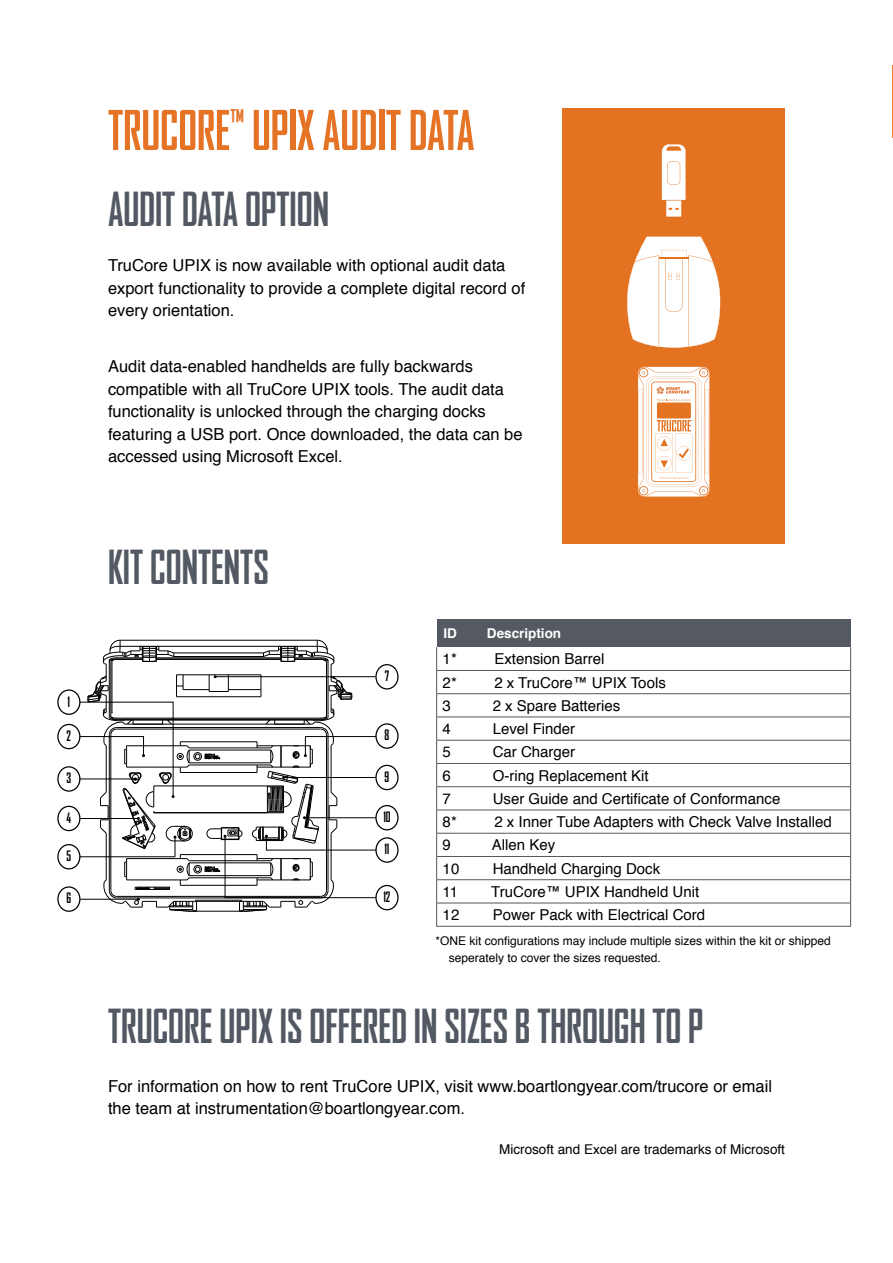
<style>
.page{position:relative;width:893px;height:1263px;background:#fff}
.page>*{position:absolute;margin:0;border:0;box-sizing:border-box;transform-origin:0 0}
.t1{font:700 condensed 52.5px "Agency FB";color:#e57326}
.t2{font:700 condensed 45px "Agency FB";color:#525962}
.t3{font:16.5px/22.5px "Helvetica";color:#000}
.t4{font:15px "Helvetica";color:#000}
.t5{font:700 condensed 13.8px "Agency FB";color:#000}
.t6{font:13.5px "Helvetica";color:#000}
.t7{font:700 13.5px "Helvetica";color:#fff}
.t8{font:12px/16.5px "Helvetica";color:#000}
</style>
<div class="page">
<hr style="left:892px;top:65px;width:1px;height:72px;background:#f47b29">
<div style="left:562px;top:108px;width:223px;height:435px;background:#e37321"></div>
<svg style="left:662px;top:144px;width:24px;height:73px;background:#f9e5d6"></svg>
<svg style="left:627px;top:237px;width:94px;height:111px;background:#fae9dd"></svg>
<svg style="left:638px;top:366px;width:72px;height:131px;background:#f9e3d3"></svg>
<hr style="left:215px;top:676px;width:160px;height:1px;background:#000">
<hr style="left:284px;top:777px;width:92px;height:1px;background:#000">
<hr style="left:304px;top:817px;width:72px;height:1px;background:#000">
<hr style="left:80px;top:778px;width:55px;height:1px;background:#000">
<hr style="left:80px;top:818px;width:58px;height:1px;background:#000">
<hr style="left:266px;top:850px;width:110px;height:1px;background:#000">
<hr style="left:80px;top:856px;width:95px;height:1px;background:#000">
<hr style="left:225px;top:897px;width:151px;height:1px;background:#000">
<hr style="left:80px;top:702px;width:93px;height:1px;background:#000">
<hr style="left:80px;top:899px;width:58px;height:1px;background:#000">
<div style="left:57px;top:689px;width:23px;height:26px;border:1px solid #000;border-radius:50%"></div>
<div style="left:57px;top:724px;width:23px;height:25px;border:1px solid #000;border-radius:50%"></div>
<div style="left:57px;top:766px;width:23px;height:26px;border:1px solid #000;border-radius:50%"></div>
<div style="left:57px;top:806px;width:23px;height:25px;border:1px solid #000;border-radius:50%"></div>
<div style="left:57px;top:844px;width:23px;height:25px;border:1px solid #000;border-radius:50%"></div>
<div style="left:57px;top:886px;width:23px;height:26px;border:1px solid #000;border-radius:50%"></div>
<div style="left:375px;top:664px;width:24px;height:25px;border:1px solid #000;border-radius:50%"></div>
<div style="left:375px;top:723px;width:24px;height:26px;border:1px solid #000;border-radius:50%"></div>
<div style="left:375px;top:765px;width:24px;height:25px;border:1px solid #000;border-radius:50%"></div>
<div style="left:375px;top:805px;width:24px;height:25px;border:1px solid #000;border-radius:50%"></div>
<div style="left:375px;top:837px;width:24px;height:26px;border:1px solid #000;border-radius:50%"></div>
<div style="left:375px;top:885px;width:24px;height:25px;border:1px solid #000;border-radius:50%"></div>
<hr style="left:80px;top:736px;width:64px;height:1px;background:#000">
<hr style="left:305px;top:736px;width:71px;height:1px;background:#000">
<svg style="left:87px;top:640px;width:266px;height:272px"></svg>
<div style="left:437px;top:620px;width:414px;height:27px;background:#545962"></div>
<hr style="left:436px;top:670px;width:415px;height:1px;background:#525861">
<hr style="left:436px;top:693px;width:415px;height:1px;background:#525861">
<hr style="left:436px;top:717px;width:415px;height:1px;background:#525861">
<hr style="left:436px;top:740px;width:415px;height:1px;background:#525861">
<hr style="left:436px;top:763px;width:415px;height:1px;background:#525861">
<hr style="left:436px;top:786px;width:415px;height:1px;background:#525861">
<hr style="left:436px;top:810px;width:415px;height:1px;background:#525861">
<hr style="left:436px;top:833px;width:415px;height:1px;background:#525861">
<hr style="left:436px;top:856px;width:415px;height:1px;background:#525861">
<hr style="left:436px;top:879px;width:415px;height:1px;background:#525861">
<hr style="left:436px;top:903px;width:415px;height:1px;background:#525861">
<svg style="left:436px;top:647px;width:1px;height:279px"></svg>
<svg style="left:850px;top:647px;width:1px;height:279px"></svg>
<hr style="left:436px;top:926px;width:415px;height:1px;background:#525861">
<p class="t5" style="left:68px;top:693px;width:4px">1</p>
<p class="t5" style="left:67px;top:728px;width:6px">2</p>
<p class="t5" style="left:67px;top:770px;width:6px">3</p>
<p class="t5" style="left:67px;top:809px;width:6px">4</p>
<p class="t5" style="left:67px;top:848px;width:6px">5</p>
<p class="t5" style="left:67px;top:890px;width:6px">6</p>
<h1 class="t1" style="left:108px;top:100px;width:368px">TRUCORE<sup>™</sup> UPIX AUDIT DATA</h1>
<h2 class="t2" style="left:108px;top:183px;width:223px">AUDIT DATA OPTION</h2>
<p class="t3" style="left:108px;top:255px;width:419px">TruCore UPIX is now available with optional audit data export functionality to provide a complete digital record of every orientation.</p>
<p class="t3" style="left:108px;top:356px;width:416px">Audit data-enabled handhelds are fully backwards compatible with all TruCore UPIX tools. The audit data functionality is unlocked through the charging docks featuring a USB port. Once downloaded, the data can be accessed using Microsoft Excel.</p>
<h2 class="t2" style="left:108px;top:541px;width:162px">KIT CONTENTS</h2>
<p class="t5" style="left:385px;top:668px;width:6px">7</p>
<p class="t5" style="left:385px;top:727px;width:6px">8</p>
<p class="t5" style="left:385px;top:769px;width:6px">9</p>
<p class="t5" style="left:383px;top:809px;width:9px">10</p>
<p class="t5" style="left:384px;top:841px;width:7px">11</p>
<p class="t5" style="left:383px;top:889px;width:9px">12</p>
<p class="t7" style="left:443px;top:623px;width:15px">ID</p>
<p class="t7" style="left:487px;top:623px;width:76px">Description</p>
<p class="t4" style="left:443px;top:648px;width:16px">1*</p>
<p class="t4" style="left:494px;top:648px;width:112px">Extension Barrel</p>
<p class="t4" style="left:443px;top:671px;width:16px">2*</p>
<p class="t4" style="left:494px;top:671px;width:173px">2 x TruCore™ UPIX Tools</p>
<p class="t4" style="left:443px;top:694px;width:10px">3</p>
<p class="t4" style="left:493px;top:694px;width:129px">2 x Spare Batteries</p>
<p class="t4" style="left:443px;top:717px;width:10px">4</p>
<p class="t4" style="left:493px;top:717px;width:84px">Level Finder</p>
<p class="t4" style="left:443px;top:741px;width:10px">5</p>
<p class="t4" style="left:493px;top:741px;width:84px">Car Charger</p>
<p class="t4" style="left:443px;top:764px;width:10px">6</p>
<p class="t4" style="left:493px;top:764px;width:157px">O-ring Replacement Kit</p>
<p class="t4" style="left:443px;top:787px;width:10px">7</p>
<p class="t4" style="left:493px;top:787px;width:289px">User Guide and Certificate of Conformance</p>
<p class="t4" style="left:443px;top:810px;width:16px">8*</p>
<p class="t4" style="left:494px;top:810px;width:339px">2 x Inner Tube Adapters with Check Valve Installed</p>
<p class="t4" style="left:443px;top:834px;width:10px">9</p>
<p class="t4" style="left:492px;top:834px;width:65px">Allen Key</p>
<p class="t4" style="left:443px;top:857px;width:18px">10</p>
<p class="t4" style="left:493px;top:857px;width:169px">Handheld Charging Dock</p>
<p class="t4" style="left:443px;top:880px;width:17px">11</p>
<p class="t4" style="left:491px;top:880px;width:209px">TruCore™ UPIX Handheld Unit</p>
<p class="t4" style="left:443px;top:903px;width:18px">12</p>
<p class="t4" style="left:493px;top:903px;width:214px">Power Pack with Electrical Cord</p>
<p class="t8" style="left:449px;top:933px;width:383px;text-indent:-14px">*ONE kit configurations may include multiple sizes within the kit or shipped seperately to cover the sizes requested.</p>
<h2 class="t2" style="left:108px;top:1000px;width:597px">TRUCORE UPIX IS OFFERED IN SIZES B THROUGH TO P</h2>
<p class="t3" style="left:108px;top:1075px;width:665px">For information on how to rent TruCore UPIX, visit www.boartlongyear.com/trucore or email the team at instrumentation@boartlongyear.com.</p>
<p class="t6" style="left:499px;top:1139px;width:287px">Microsoft and Excel are trademarks of Microsoft</p>
</div>
